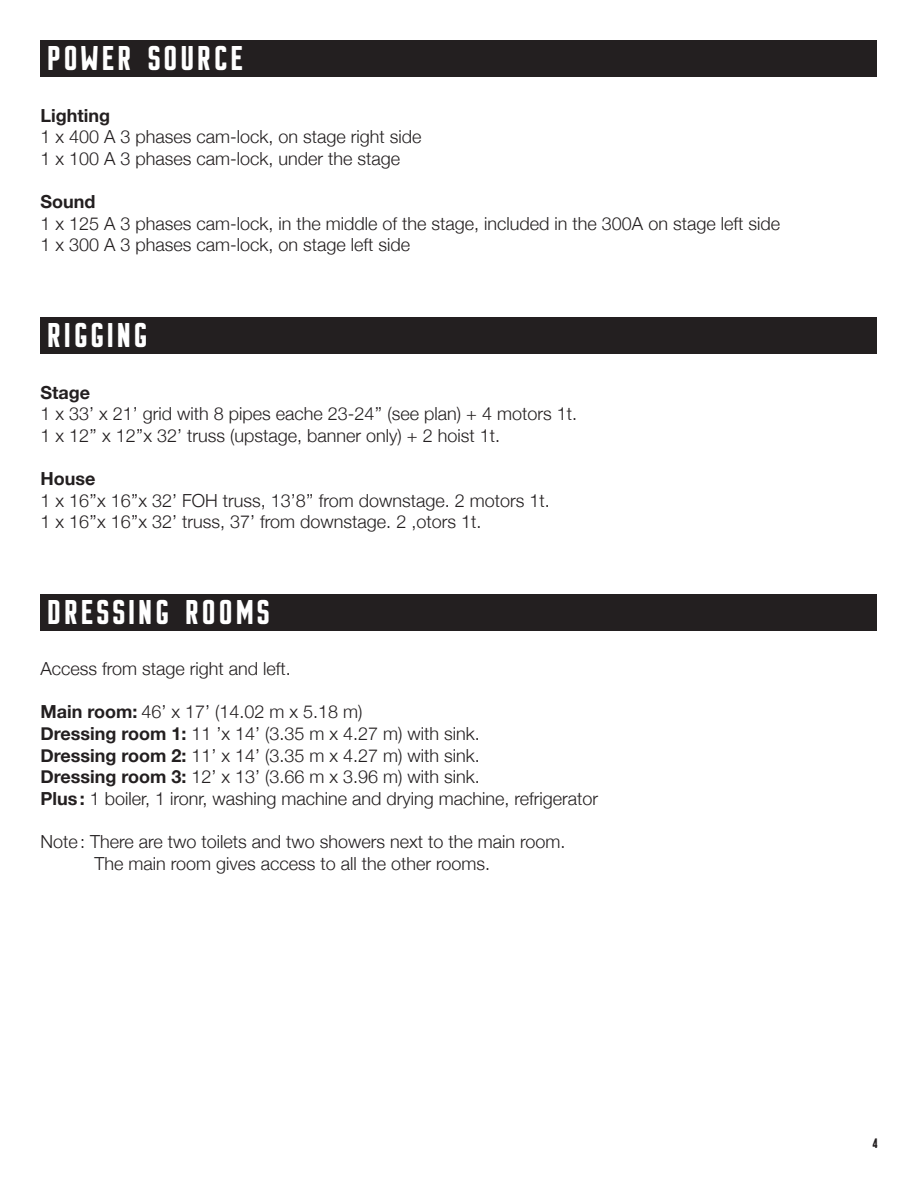
<style>
.page{position:relative;width:918px;height:1188px;background:#fff}
.page>*{position:absolute;margin:0;border:0;box-sizing:border-box;transform-origin:0 0}
.t1{font:900 30px "Clarke";letter-spacing:.1em;color:#fff}
.t2{font:300 18px/21.6px "Helvetica Neue";color:#231f20}
.t3{font:700 18px "Helvetica Neue";color:#231f20}
.t4{font:900 12px "Clarke";color:#231f20}
.s1{font-weight:700}
</style>
<div class="page">
<div style="left:40px;top:40px;width:838px;height:37px;background:#231f20"></div>
<div style="left:40px;top:317px;width:838px;height:37px;background:#231f20"></div>
<div style="left:40px;top:594px;width:838px;height:37px;background:#231f20"></div>
<h1 class="t1" style="left:47px;top:41px;width:197px">POWER SOURCE</h1>
<p class="t3" style="left:40px;top:101px;width:71px">Lighting</p>
<p class="t2" style="left:40px;top:125px;width:383px">1 x 400 A 3 phases cam-lock, on stage right side<br>1 x 100 A 3 phases cam-lock, under the stage</p>
<p class="t3" style="left:40px;top:188px;width:57px">Sound</p>
<p class="t2" style="left:40px;top:211px;width:741px">1 x 125 A 3 phases cam-lock, in the middle of the stage, included in the 300A on stage left side<br>1 x 300 A 3 phases cam-lock, on stage left side</p>
<h1 class="t1" style="left:47px;top:318px;width:101px">RIGGING</h1>
<p class="t3" style="left:40px;top:378px;width:51px">Stage</p>
<p class="t2" style="left:40px;top:402px;width:538px">1 x 33’ x 21’ grid with 8 pipes eache 23-24’’ (see plan) + 4 motors 1t.<br>1 x 12’’ x 12’’x 32’ truss (upstage, banner only) + 2 hoist 1t.</p>
<p class="t3" style="left:40px;top:464px;width:57px">House</p>
<p class="t2" style="left:40px;top:488px;width:511px">1 x 16’’x 16’’x 32’ FOH truss, 13’8’’ from downstage. 2 motors 1t.<br>1 x 16’’x 16’’x 32’ truss, 37’ from downstage. 2 ,otors 1t.</p>
<h1 class="t1" style="left:47px;top:594px;width:224px">DRESSING ROOMS</h1>
<p class="t2" style="left:40px;top:657px;width:252px">Access from stage right and left.</p>
<p class="t2" style="left:40px;top:700px;width:559px"><span class="s1">Main room:</span> 46’ x 17’ (14.02 m x 5.18 m)<br><span class="s1">Dressing room 1:</span> 11 ’x 14’ (3.35 m x 4.27 m) with sink.<br><span class="s1">Dressing room 2:</span> 11’ x 14’ (3.35 m x 4.27 m) with sink.<br><span class="s1">Dressing room 3:</span> 12’ x 13’ (3.66 m x 3.96 m) with sink.<br><span class="s1">Plus:</span> 1 boiler, 1 ironr, washing machine and drying machine, refrigerator</p>
<p class="t2" style="left:94px;top:829px;width:473px;text-indent:-54px">Note: There are two toilets and two showers next to the main room.<br>The main room gives access to all the other rooms.</p>
<p class="t4" style="left:873px;top:1136px;width:6px">4</p>
</div>
